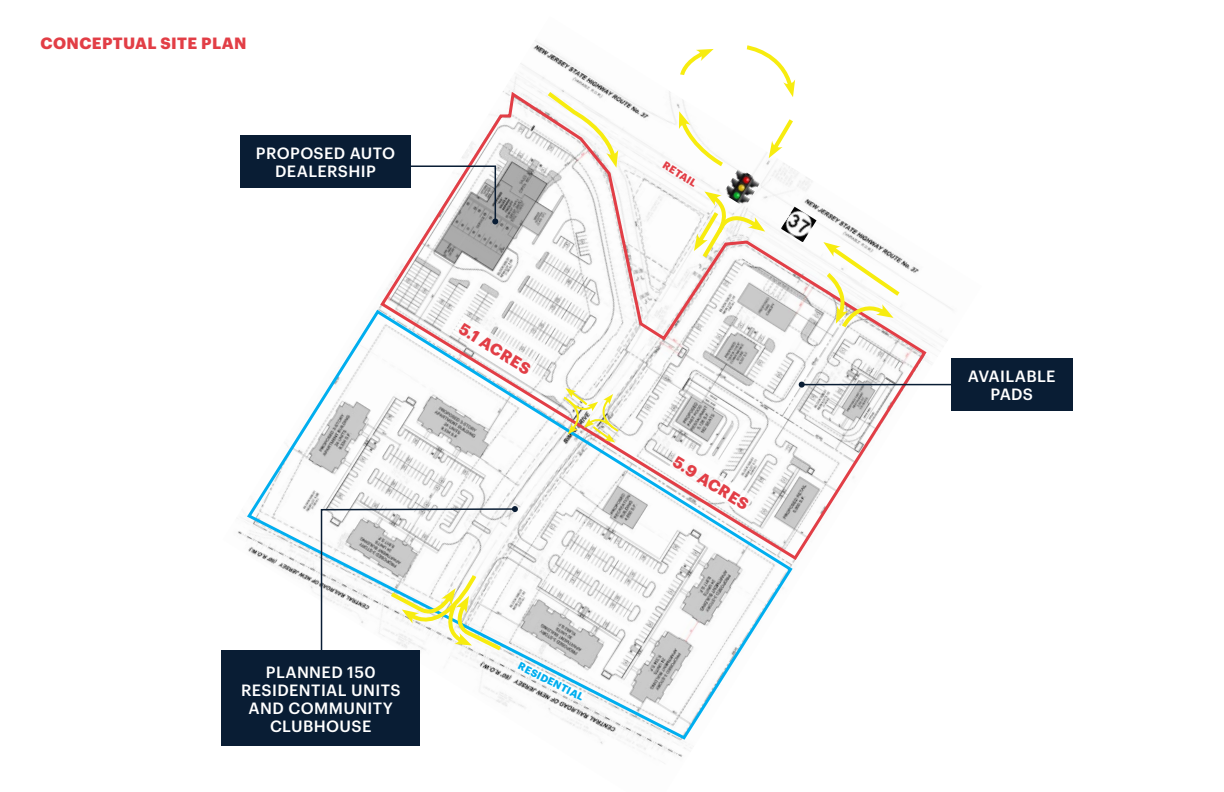
<style>
.page{position:relative;width:1224px;height:792px;background:#fff}
.page>*{position:absolute;margin:0;border:0;box-sizing:border-box;transform-origin:0 0}
.t1{font:500 16px/18px "Graphik";letter-spacing:.025em;color:#fff;text-align:center}
.t2{font:700 16px "Graphik";letter-spacing:.025em;color:#e23e46}
.t3{font:700 10.4px "Graphik";color:#00aeef}
.t4{font:700 10.4px "Graphik";color:#e23e46}
</style>
<div class="page">
<svg style="left:245px;top:309px;width:549px;height:433px"></svg>
<svg style="left:517px;top:661px;width:68px;height:40px"></svg>
<svg style="left:378px;top:90px;width:551px;height:472px"></svg>
<div style="left:240px;top:135px;width:171px;height:52px;background:#091d34"></div>
<svg style="left:410px;top:165px;width:88px;height:59px"></svg>
<div style="left:951px;top:359px;width:121px;height:52px;background:#091d34"></div>
<hr style="left:802px;top:384px;width:152px;height:1px;background:#091d34">
<svg style="left:799px;top:382px;width:6px;height:6px"></svg>
<div style="left:222px;top:650px;width:198px;height:96px;background:#091d34"></div>
<svg style="left:543px;top:88px;width:76px;height:80px"></svg>
<svg style="left:677px;top:111px;width:49px;height:57px"></svg>
<svg style="left:743px;top:45px;width:53px;height:52px"></svg>
<svg style="left:680px;top:49px;width:34px;height:26px"></svg>
<svg style="left:768px;top:116px;width:27px;height:42px"></svg>
<svg style="left:694px;top:191px;width:71px;height:71px"></svg>
<svg style="left:320px;top:506px;width:198px;height:148px"></svg>
<svg style="left:562px;top:388px;width:58px;height:55px"></svg>
<svg style="left:823px;top:242px;width:79px;height:88px"></svg>
<p class="t2" style="left:41px;top:31px;width:207px">CONCEPTUAL SITE PLAN</p>
<p class="t1" style="left:256px;top:143px;width:141px">PROPOSED AUTO<br>DEALERSHIP</p>
<p class="t2" style="left:467px;top:317px;width:83px;rotate:32deg">5.1 ACRES</p>
<p class="t1" style="left:241px;top:661px;width:161px">PLANNED 150<br>RESIDENTIAL UNITS<br>AND COMMUNITY<br>CLUBHOUSE</p>
<p class="t3" style="left:523px;top:658px;width:74px;rotate:27deg">RESIDENTIAL</p>
<p class="t4" style="left:668px;top:157px;width:39px;rotate:32deg">RETAIL</p>
<p class="t2" style="left:681px;top:450px;width:87px;rotate:32deg">5.9 ACRES</p>
<p class="t1" style="left:968px;top:366px;width:89px">AVAILABLE<br>PADS</p>
</div>
